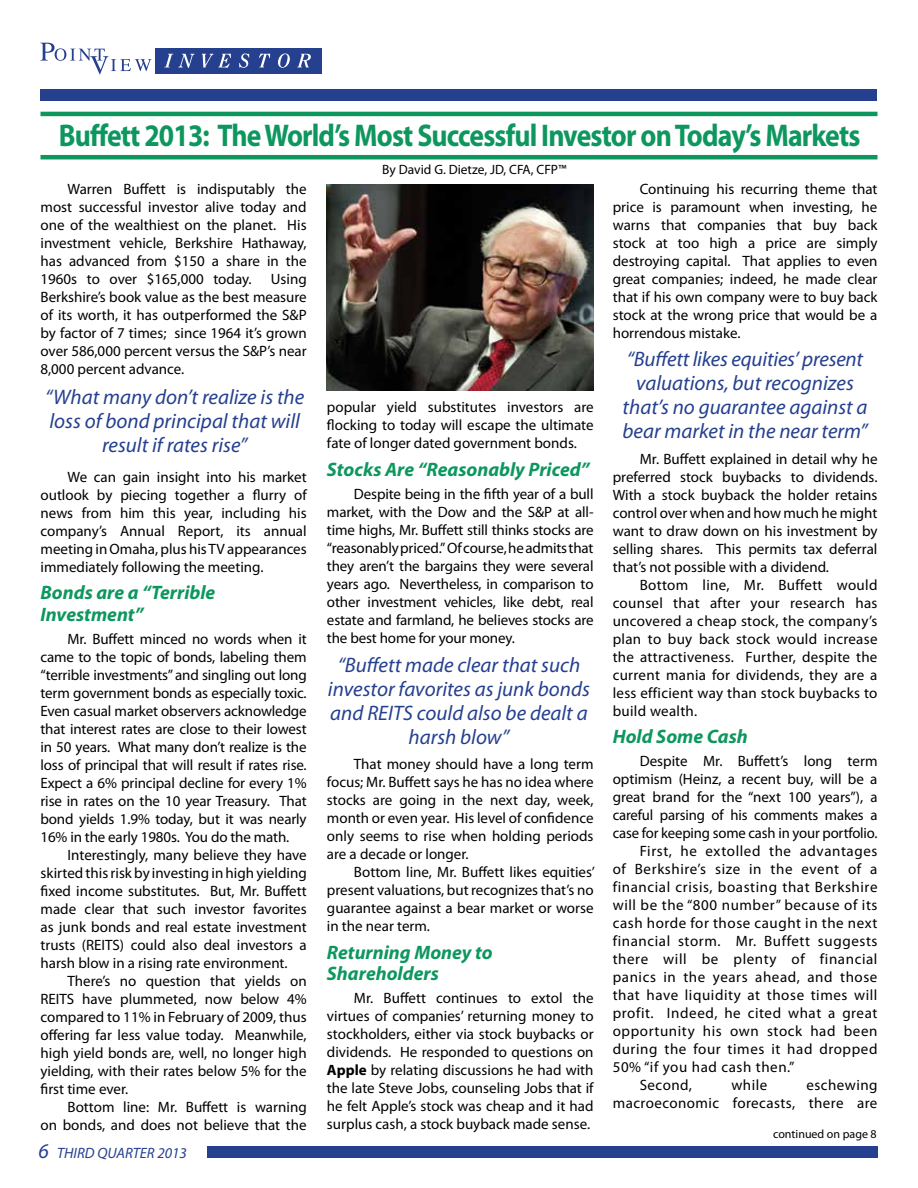
<style>
.page{position:relative;width:918px;height:1188px;background:#fff}
.page>*{position:absolute;margin:0;border:0;box-sizing:border-box;transform-origin:0 0}
.t1{font:700 31.5px "Myriad Pro";letter-spacing:-.03em;color:#0d975e;scale:.88 1}
.t2{font:italic 21px/24px "Myriad Pro";color:#25408f;text-align:center}
.t3{font:italic 700 19.5px/21.8px "Myriad Pro";color:#0d975e}
.t4{font:15px/18px "Myriad Pro";color:#000;text-align:justify}
.t5{font:15px "Myriad Pro";letter-spacing:.04em;color:#000}
.t6{font:15px/18px "Myriad Pro";letter-spacing:.03em;color:#000;text-align:right}
.t7{font:italic 15px "Myriad Pro";color:#25408f}
.t8{font:13.5px "Myriad Pro";color:#000}
.t9{font:12px "Myriad Pro";color:#000}
.s1{font-size:21px}
.s2{font-weight:700}
</style>
<div class="page">
<svg style="left:40px;top:43px;width:112px;height:31px"></svg>
<div style="left:155px;top:48px;width:167px;height:26px;background:#25408f"></div>
<svg style="left:164px;top:54px;width:31px;height:14px"></svg>
<svg style="left:202px;top:53px;width:29px;height:15px"></svg>
<svg style="left:239px;top:53px;width:10px;height:15px"></svg>
<svg style="left:259px;top:53px;width:11px;height:14px"></svg>
<svg style="left:278px;top:53px;width:12px;height:15px"></svg>
<svg style="left:297px;top:54px;width:14px;height:13px"></svg>
<div style="left:40px;top:89px;width:838px;height:12px;background:#25408f"></div>
<div style="left:208px;top:1146px;width:670px;height:12px;background:#25408f"></div>
<hr style="left:40px;top:155px;width:838px;height:4px;background:#0d975e">
<hr style="left:40px;top:112px;width:838px;height:4px;background:#0d975e">
<img style="left:326px;top:184px;width:268px;height:206px">
<h1 class="t1" style="left:59px;top:114px;width:912px">Buffett 2013: The World’s Most Successful Investor on Today’s Markets</h1>
<p class="t8" style="left:382px;top:161px;width:186px">By David G. Dietze, JD, CFA, CFP™</p>
<p class="t4" style="left:40px;top:179px;width:268px;text-indent:27px">Warren Buffett is indisputably the most successful investor alive today and one of the wealthiest on the planet. His investment vehicle, Berkshire Hathaway, has advanced from $150 a share in the 1960s to over $165,000 today.</p>
<p class="t4" style="left:40px;top:269px;width:268px;text-indent:230px">Using Berkshire’s book value as the best measure of its worth, it has outperformed the S&amp;P by factor of 7 times; since 1964 it’s grown over 586,000 percent versus the S&amp;P’s near 8,000 percent advance.</p>
<h2 class="t2" style="left:45px;top:385px;width:261px">“What many don’t realize is the loss of bond principal that will result if rates rise”</h2>
<p class="t4" style="left:40px;top:467px;width:268px;text-indent:27px">We can gain insight into his market outlook by piecing together a flurry of news from him this year, including his company’s Annual Report, its annual meeting in Omaha, plus his TV appearances immediately following the meeting.</p>
<h3 class="t3" style="left:40px;top:581px;width:176px">Bonds are a “Terrible<br>Investment”</h3>
<p class="t4" style="left:40px;top:629px;width:268px;text-indent:27px">Mr. Buffett minced no words when it came to the topic of bonds, labeling them “terrible investments” and singling out long term government bonds as especially toxic.<br>Even casual market observers acknowledge that interest rates are close to their lowest in 50 years. What many don’t realize is the loss of principal that will result if rates rise.<br>Expect a 6% principal decline for every 1% rise in rates on the 10 year Treasury. That bond yields 1.9% today, but it was nearly 16% in the early 1980s. You do the math.</p>
<p class="t4" style="left:40px;top:845px;width:268px;text-indent:27px">Interestingly, many believe they have skirted this risk by investing in high yielding fixed income substitutes. But, Mr. Buffett made clear that such investor favorites as junk bonds and real estate investment trusts (REITS) could also deal investors a harsh blow in a rising rate environment.</p>
<p class="t4" style="left:40px;top:971px;width:268px;text-indent:27px">There’s no question that yields on REITS have plummeted, now below 4% compared to 11% in February of 2009, thus offering far less value today. Meanwhile, high yield bonds are, well, no longer high yielding, with their rates below 5% for the first time ever.</p>
<p class="t4" style="left:40px;top:1097px;width:268px;text-align:right">Bottom line: Mr. Buffett is warning<br>on bonds, and does not believe that the</p>
<p class="t7" style="left:39px;top:1143px;width:150px"><span class="s1">6</span> THIRD QUARTER 2013</p>
<p class="t4" style="left:327px;top:398px;width:268px">popular yield substitutes investors are flocking to today will escape the ultimate fate of longer dated government bonds.</p>
<h3 class="t3" style="left:327px;top:458px;width:264px">Stocks Are “Reasonably Priced”</h3>
<p class="t4" style="left:327px;top:484px;width:268px;text-indent:27px">Despite being in the fifth year of a bull market, with the Dow and the S&amp;P at all&shy;time highs, Mr. Buffett still thinks stocks are “reasonably priced.” Of course, he admits that they aren’t the bargains they were several years ago. Nevertheless, in comparison to other investment vehicles, like debt, real estate and farmland, he believes stocks are the best home for your money.</p>
<h2 class="t2" style="left:328px;top:652px;width:263px">“Buffett made clear that such investor favorites as junk bonds and REITS could also be dealt a harsh blow”</h2>
<p class="t4" style="left:327px;top:754px;width:268px;text-indent:27px">That money should have a long term focus; Mr. Buffett says he has no idea where stocks are going in the next day, week, month or even year. His level of confidence only seems to rise when holding periods are a decade or longer.</p>
<p class="t4" style="left:327px;top:862px;width:269px;text-indent:27px">Bottom line, Mr. Buffett likes equities’ present valuations, but recognizes that’s no guarantee against a bear market or worse in the near term.</p>
<h3 class="t3" style="left:327px;top:940px;width:167px">Returning Money to<br>Shareholders</h3>
<p class="t4" style="left:327px;top:989px;width:268px;text-indent:27px">Mr. Buffett continues to extol the virtues of companies’ returning money to stockholders, either via stock buybacks or dividends. He responded to questions on <span class="s2">Apple</span> by relating discussions he had with the late Steve Jobs, counseling Jobs that if he felt Apple’s stock was cheap and it had surplus cash, a stock buyback made sense.</p>
<p class="t4" style="left:613px;top:179px;width:266px;text-indent:27px">Continuing his recurring theme that price is paramount when investing, he warns that companies that buy back stock at too high a price are simply destroying capital. That applies to even great companies; indeed, he made clear that if his own company were to buy back stock at the wrong price that would be a horrendous mistake.</p>
<h2 class="t2" style="left:623px;top:347px;width:247px">“Buffett likes equities’ present valuations, but recognizes that’s no guarantee against a bear market in the near term”</h2>
<p class="t4" style="left:613px;top:449px;width:266px;text-indent:27px">Mr. Buffett explained in detail why he preferred stock buybacks to dividends.<br>With a stock buyback the holder retains control over when and how much he might want to draw down on his investment by selling shares. This permits tax deferral that’s not possible with a dividend.</p>
<p class="t4" style="left:613px;top:575px;width:266px;text-indent:27px">Bottom line, Mr. Buffett would counsel that after your research has uncovered a cheap stock, the company’s plan to buy back stock would increase the attractiveness. Further, despite the current mania for dividends, they are a less efficient way than stock buybacks to build wealth.</p>
<h3 class="t3" style="left:613px;top:725px;width:137px">Hold Some Cash</h3>
<p class="t4" style="left:640px;top:752px;width:239px">Despite Mr. Buffett’s long term</p>
<p class="t4" style="left:613px;top:770px;width:266px">optimism (Heinz, a recent buy, will be a</p>
<p class="t4" style="left:613px;top:788px;width:266px">great brand for the “next 100 years”), a</p>
<p class="t4" style="left:613px;top:806px;width:266px">careful parsing of his comments makes a</p>
<p class="t4" style="left:613px;top:824px;width:266px">case for keeping some cash in your portfolio.</p>
<p class="t5" style="left:640px;top:842px;width:239px">First, he extolled the advantages</p>
<p class="t5" style="left:613px;top:860px;width:266px">of Berkshire’s size in the event of a</p>
<p class="t5" style="left:613px;top:878px;width:266px">financial crisis, boasting that Berkshire</p>
<p class="t5" style="left:613px;top:896px;width:266px">will be the “800 number” because of its</p>
<p class="t5" style="left:613px;top:914px;width:266px">cash horde for those caught in the next</p>
<p class="t5" style="left:613px;top:932px;width:266px">financial storm. Mr. Buffett suggests</p>
<p class="t5" style="left:613px;top:950px;width:266px">there will be plenty of financial</p>
<p class="t5" style="left:613px;top:968px;width:266px">panics in the years ahead, and those</p>
<p class="t5" style="left:613px;top:986px;width:266px">that have liquidity at those times will</p>
<p class="t5" style="left:613px;top:1004px;width:266px">profit. Indeed, he cited what a great</p>
<p class="t5" style="left:613px;top:1022px;width:266px">opportunity his own stock had been</p>
<p class="t5" style="left:613px;top:1040px;width:266px">during the four times it had dropped</p>
<p class="t5" style="left:613px;top:1058px;width:183px">50% “if you had cash then.”</p>
<p class="t4" style="left:640px;top:1076px;width:54px">Second,</p>
<p class="t4" style="left:731px;top:1076px;width:37px">while</p>
<p class="t6" style="left:613px;top:1076px;width:266px">eschewing<br>macroeconomic forecasts, there are</p>
<p class="t9" style="left:773px;top:1127px;width:105px">continued on page 8</p>
</div>
